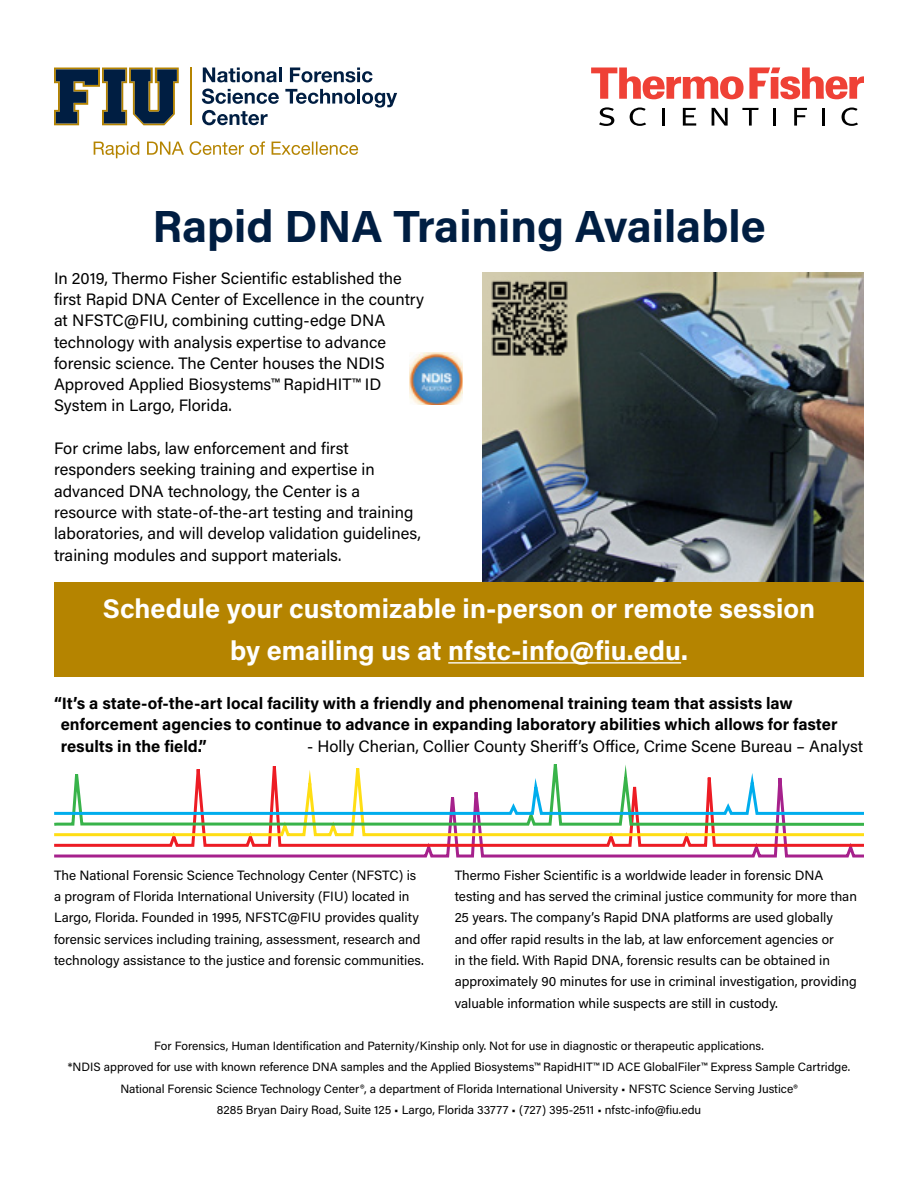
<style>
.page{position:relative;width:918px;height:1188px;background:#fff}
.page>*{position:absolute;margin:0;border:0;box-sizing:border-box;transform-origin:0 0}
.t1{font:700 45px "Acumin Pro";color:#001e42}
.t2{font:700 27px/42px "Acumin Pro";color:#fff;text-align:center}
.t3{font:16.5px/21.3px "Acumin Pro";color:#000}
.t4{font:700 16.5px/21.3px "Acumin Pro";color:#000}
.t5{font:13.5px/21.3px "Acumin Pro";color:#000}
.t6{font:12px/21.3px "Acumin Pro";color:#000;text-align:center}
</style>
<div class="page">
<hr style="left:190px;top:68px;width:2px;height:57px;background:#b58400">
<svg style="left:54px;top:68px;width:125px;height:57px"></svg>
<svg style="left:203px;top:68px;width:74px;height:14px"></svg>
<hr style="left:279px;top:68px;width:3px;height:14px;background:#001e42">
<svg style="left:290px;top:68px;width:83px;height:14px"></svg>
<svg style="left:202px;top:89px;width:77px;height:15px"></svg>
<svg style="left:285px;top:89px;width:70px;height:15px"></svg>
<hr style="left:357px;top:89px;width:3px;height:15px;background:#001e42">
<svg style="left:362px;top:93px;width:35px;height:15px"></svg>
<svg style="left:202px;top:110px;width:66px;height:15px"></svg>
<svg style="left:94px;top:141px;width:264px;height:17px"></svg>
<svg style="left:591px;top:68px;width:273px;height:31px"></svg>
<hr style="left:662px;top:108px;width:3px;height:18px;background:#000">
<svg style="left:842px;top:108px;width:16px;height:18px"></svg>
<hr style="left:822px;top:108px;width:3px;height:18px;background:#000">
<svg style="left:742px;top:108px;width:17px;height:18px"></svg>
<svg style="left:599px;top:107px;width:15px;height:19px"></svg>
<svg style="left:712px;top:108px;width:16px;height:18px"></svg>
<hr style="left:773px;top:108px;width:3px;height:18px;background:#000">
<svg style="left:794px;top:108px;width:13px;height:18px"></svg>
<svg style="left:683px;top:108px;width:13px;height:18px"></svg>
<svg style="left:630px;top:108px;width:16px;height:18px"></svg>
<svg style="left:54px;top:848px;width:810px;height:10px"></svg>
<svg style="left:54px;top:838px;width:810px;height:10px"></svg>
<svg style="left:54px;top:828px;width:810px;height:10px"></svg>
<svg style="left:54px;top:816px;width:810px;height:12px"></svg>
<svg style="left:54px;top:764px;width:810px;height:52px"></svg>
<img style="left:483px;top:272px;width:381px;height:310px">
<img style="left:488px;top:276px;width:84px;height:84px">
<div style="left:54px;top:582px;width:810px;height:94px;background:#b58400"></div>
<hr style="left:448px;top:662px;width:233px;height:2px;background:#fff">
<img style="left:409px;top:353px;width:54px;height:52px">
<h1 class="t1" style="left:152px;top:195px;width:615px">Rapid DNA Training Available</h1>
<p class="t3" style="left:54px;top:267px;width:372px">In 2019, Thermo Fisher Scientific established the first Rapid DNA Center of Excellence in the country at NFSTC@FIU, combining cutting-edge DNA technology with analysis expertise to advance forensic science. The Center houses the NDIS Approved Applied Biosystems™ RapidHIT™ ID System in Largo, Florida.</p>
<p class="t3" style="left:54px;top:437px;width:368px">For crime labs, law enforcement and first responders seeking training and expertise in advanced DNA technology, the Center is a resource with state-of-the-art testing and training laboratories, and will develop validation guidelines, training modules and support materials.</p>
<h2 class="t2" style="left:103px;top:587px;width:714px">Schedule your customizable in-person or remote session by emailing us at nfstc-info@fiu.edu.</h2>
<p class="t4" style="left:61px;top:692px;width:778px;text-indent:-7px">“It’s a state-of-the-art local facility with a friendly and phenomenal training team that assists law enforcement agencies to continue to advance in expanding laboratory abilities which allows for faster results in the field.”</p>
<p class="t3" style="left:307px;top:735px;width:558px">- Holly Cherian, Collier County Sheriff’s Office, Crime Scene Bureau – Analyst</p>
<p class="t5" style="left:54px;top:864px;width:371px">The National Forensic Science Technology Center (NFSTC) is a program of Florida International University (FIU) located in Largo, Florida. Founded in 1995, NFSTC@FIU provides quality forensic services including training, assessment, research and technology assistance to the justice and forensic communities.</p>
<p class="t5" style="left:455px;top:864px;width:404px">Thermo Fisher Scientific is a worldwide leader in forensic DNA testing and has served the criminal justice community for more than 25 years. The company’s Rapid DNA platforms are used globally and offer rapid results in the lab, at law enforcement agencies or<br>in the field. With Rapid DNA, forensic results can be obtained in approximately 90 minutes for use in criminal investigation, providing valuable information while suspects are still in custody.</p>
<p class="t6" style="left:68px;top:1035px;width:784px">For Forensics, Human Identification and Paternity/Kinship only. Not for use in diagnostic or therapeutic applications.<br>*NDIS approved for use with known reference DNA samples and the Applied Biosystems™ RapidHIT™ ID ACE GlobalFiler™ Express Sample Cartridge.<br>National Forensic Science Technology Center®, a department of Florida International University • NFSTC Science Serving Justice®<br>8285 Bryan Dairy Road, Suite 125 • Largo, Florida 33777 • (727) 395-2511 • nfstc-info@fiu.edu</p>
</div>
